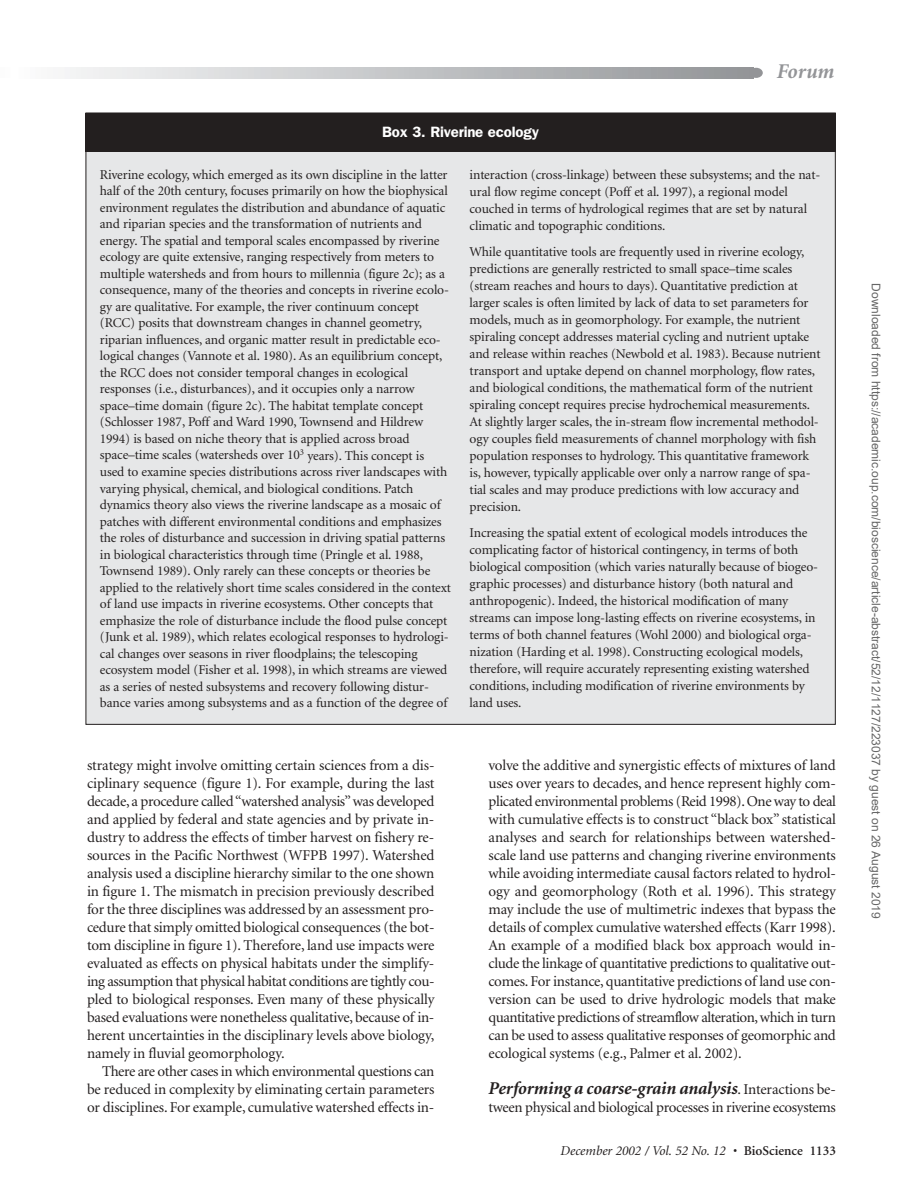
<style>
.page{position:relative;width:905px;height:1202px;background:#fff}
.page>*{position:absolute;margin:0;border:0;box-sizing:border-box;transform-origin:0 0}
.t1{font:italic 700 21px "Minion";color:#939497}
.t2{font:italic 700 18px "Minion";letter-spacing:-.01em;color:#231f1f}
.t3{font:15px/18px "Minion";letter-spacing:-.01em;color:#231f1f;text-align:justify}
.t4{font:600 15px "Franklin Gothic";letter-spacing:-.01em;color:#fff}
.t5{font:13.5px/16.5px "Minion";letter-spacing:-.01em;color:#231f1f}
.t6{font:italic 13.5px "Minion";color:#231f1f}
.t7{font:12px "Arial";color:#666}
.s1{font-weight:400;font-style:normal;font-size:15px}
.s2{font-weight:600;font-style:normal}
</style>
<div class="page">
<div style="left:749px;top:68px;width:13px;height:10px;background:#939497;border-radius:50%"></div>
<svg style="left:65px;top:67px;width:688px;height:11px;background:#c2c4c6"></svg>
<div style="left:86px;top:113px;width:749px;height:611px;background:#e6e7e8"></div>
<div style="left:85px;top:113px;width:750px;height:38px;background:#231f1f"></div>
<p class="t4" style="left:382px;top:127px;width:158px">Box 3. Riverine ecology</p>
<h1 class="t1" style="left:776px;top:63px;width:59px">Forum</h1>
<p class="t5" style="left:100px;top:167px;width:353px">Riverine ecology, which emerged as its own discipline in the latter half of the 20th century, focuses primarily on how the biophysical environment regulates the distribution and abundance of aquatic and riparian species and the transformation of nutrients and energy. The spatial and temporal scales encompassed by riverine ecology are quite extensive, ranging respectively from meters to multiple watersheds and from hours to millennia (figure 2c); as a consequence, many of the theories and concepts in riverine ecolo&shy;gy are qualitative. For example, the river continuum concept (RCC) posits that downstream changes in channel geometry, riparian influences, and organic matter result in predictable eco&shy;logical changes (Vannote et al. 1980). As an equilibrium concept, the RCC does not consider temporal changes in ecological responses (i.e., disturbances), and it occupies only a narrow space–time domain (figure 2c). The habitat template concept (Schlosser 1987, Poff and Ward 1990, Townsend and Hildrew 1994) is based on niche theory that is applied across broad space–time scales (watersheds over 10<sup>3</sup> years). This concept is used to examine species distributions across river landscapes with varying physical, chemical, and biological conditions. Patch dynamics theory also views the riverine landscape as a mosaic of patches with different environmental conditions and emphasizes the roles of disturbance and succession in driving spatial patterns in biological characteristics through time (Pringle et al. 1988, Townsend 1989). Only rarely can these concepts or theories be applied to the relatively short time scales considered in the context of land use impacts in riverine ecosystems. Other concepts that emphasize the role of disturbance include the flood pulse concept (Junk et al. 1989), which relates ecological responses to hydrologi&shy;cal changes over seasons in river floodplains; the telescoping ecosystem model (Fisher et al. 1998), in which streams are viewed as a series of nested subsystems and recovery following distur&shy;bance varies among subsystems and as a function of the degree of</p>
<p class="t5" style="left:469px;top:167px;width:352px;line-height:17px">interaction (cross-linkage) between these subsystems; and the nat&shy;ural flow regime concept (Poff et al. 1997), a regional model couched in terms of hydrological regimes that are set by natural climatic and topographic conditions.</p>
<p class="t5" style="left:469px;top:244px;width:352px;line-height:17px">While quantitative tools are frequently used in riverine ecology, predictions are generally restricted to small space–time scales (stream reaches and hours to days). Quantitative prediction at larger scales is often limited by lack of data to set parameters for models, much as in geomorphology. For example, the nutrient spiraling concept addresses material cycling and nutrient uptake and release within reaches (Newbold et al. 1983). Because nutrient transport and uptake depend on channel morphology, flow rates, and biological conditions, the mathematical form of the nutrient spiraling concept requires precise hydrochemical measurements.<br>At slightly larger scales, the in-stream flow incremental methodol&shy;ogy couples field measurements of channel morphology with fish population responses to hydrology. This quantitative framework is, however, typically applicable over only a narrow range of spa&shy;tial scales and may produce predictions with low accuracy and precision.</p>
<p class="t5" style="left:469px;top:525px;width:350px;line-height:17px">Increasing the spatial extent of ecological models introduces the complicating factor of historical contingency, in terms of both biological composition (which varies naturally because of biogeo&shy;graphic processes) and disturbance history (both natural and anthropogenic). Indeed, the historical modification of many streams can impose long-lasting effects on riverine ecosystems, in terms of both channel features (Wohl 2000) and biological orga&shy;nization (Harding et al. 1998). Constructing ecological models, therefore, will require accurately representing existing watershed conditions, including modification of riverine environments by land uses.</p>
<p class="t3" style="left:87px;top:757px;width:349px">strategy might involve omitting certain sciences from a dis&shy;ciplinary sequence (figure 1). For example, during the last decade, a procedure called “watershed analysis”was developed and applied by federal and state agencies and by private in&shy;dustry to address the effects of timber harvest on fishery re&shy;sources in the Pacific Northwest (WFPB 1997). Watershed analysis used a discipline hierarchy similar to the one shown in figure 1. The mismatch in precision previously described for the three disciplines was addressed by an assessment pro&shy;cedure that simply omitted biological consequences (the bot&shy;tom discipline in figure 1). Therefore, land use impacts were evaluated as effects on physical habitats under the simplify&shy;ing assumption that physical habitat conditions are tightly cou&shy;pled to biological responses. Even many of these physically based evaluations were nonetheless qualitative, because of in&shy;herent uncertainties in the disciplinary levels above biology, namely in fluvial geomorphology.</p>
<p class="t3" style="left:87px;top:1063px;width:349px;text-indent:15px">There are other cases in which environmental questions can be reduced in complexity by eliminating certain parameters or disciplines. For example, cumulative watershed effects in-</p>
<p class="t3" style="left:488px;top:757px;width:349px">volve the additive and synergistic effects of mixtures of land uses over years to decades, and hence represent highly com&shy;plicated environmental problems (Reid 1998). One way to deal with cumulative effects is to construct “black box” statistical analyses and search for relationships between watershed&shy;scale land use patterns and changing riverine environments while avoiding intermediate causal factors related to hydrol&shy;ogy and geomorphology (Roth et al. 1996). This strategy may include the use of multimetric indexes that bypass the details of complex cumulative watershed effects (Karr 1998).<br>An example of a modified black box approach would in&shy;clude the linkage of quantitative predictions to qualitative out&shy;comes. For instance, quantitative predictions of land use con&shy;version can be used to drive hydrologic models that make quantitative predictions of streamflow alteration, which in turn can be used to assess qualitative responses of geomorphic and ecological systems (e.g., Palmer et al. 2002).</p>
<h2 class="t2" style="left:488px;top:1081px;width:349px">Performing a coarse-grain analysis<span class="s1">. Interactions be-</span></h2>
<p class="t3" style="left:488px;top:1099px;width:349px">tween physical and biological processes in riverine ecosystems</p>
<p class="t6" style="left:560px;top:1144px;width:277px">December 2002 / Vol. 52 No. 12 • <span class="s2">BioScience 1133</span></p>
<p class="t7" style="left:880px;top:283px;width:637px;rotate:90deg">Downloaded from https://academic.oup.com/bioscience/article-abstract/52/12/1127/223037 by guest on 26 August 2019</p>
</div>
